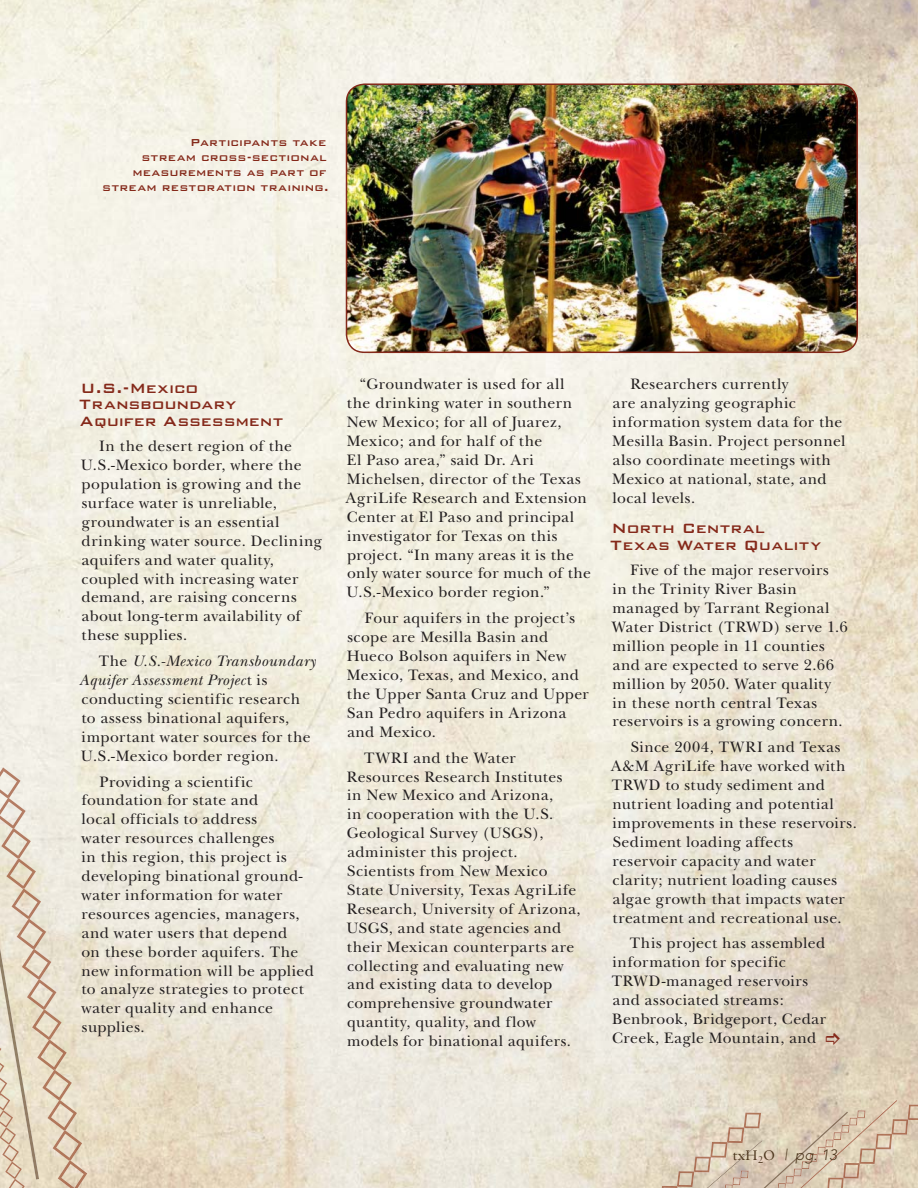
<style>
.page{position:relative;width:918px;height:1188px;background:#fff}
.page>*{position:absolute;margin:0;border:0;box-sizing:border-box;transform-origin:0 0}
.t1{font:500 18px/16.5px "Bank Gothic BT";color:#85291a}
.t2{font:15.75px/18.9px "New Baskerville";letter-spacing:.025em;color:#231f20}
.t3{font:italic 300 15px "Avenir";color:#4c361d}
.t4{font:500 13.5px/15px "Bank Gothic BT";letter-spacing:.02em;color:#85291a;text-align:right}
.s1{font-style:italic}
.s2{font-family:"Sabon";font-weight:400;font-style:normal}
</style>
<div class="page">
<img style="left:0;top:0;width:918px;height:1188px">
<img style="left:11px;top:1180px;width:14px;height:8px">
<img style="left:11px;top:767px;width:10px;height:31px">
<img style="left:11px;top:798px;width:15px;height:30px">
<img style="left:11px;top:828px;width:20px;height:30px">
<img style="left:11px;top:858px;width:25px;height:31px">
<img style="left:12px;top:888px;width:29px;height:31px">
<img style="left:17px;top:918px;width:29px;height:31px">
<img style="left:39px;top:949px;width:12px;height:30px">
<img style="left:39px;top:979px;width:18px;height:30px">
<img style="left:39px;top:1009px;width:23px;height:30px">
<img style="left:39px;top:1039px;width:28px;height:31px">
<img style="left:42px;top:1069px;width:30px;height:32px">
<img style="left:47px;top:1100px;width:30px;height:31px">
<img style="left:53px;top:1130px;width:29px;height:31px">
<img style="left:58px;top:1160px;width:29px;height:28px">
<img style="left:11px;top:948px;width:28px;height:232px">
<svg style="left:0;top:752px;width:11px;height:436px;background:#e2d5c2"></svg>
<img style="left:744px;top:1113px;width:17px;height:15px">
<img style="left:727px;top:1127px;width:17px;height:13px">
<img style="left:694px;top:1157px;width:12px;height:15px">
<img style="left:677px;top:1171px;width:17px;height:16px">
<svg style="left:662px;top:1186px;width:16px;height:2px"></svg>
<img style="left:706px;top:1140px;width:56px;height:48px">
<svg style="left:725px;top:1170px;width:24px;height:18px"></svg>
<img style="left:908px;top:1105px;width:10px;height:15px">
<img style="left:897px;top:1119px;width:11px;height:16px">
<img style="left:799px;top:1100px;width:98px;height:88px">
<img style="left:762px;top:1112px;width:86px;height:76px">
<img style="left:346px;top:83px;width:512px;height:270px">
<svg style="left:826px;top:1033px;width:14px;height:12px"></svg>
<p class="t4" style="left:102px;top:135px;width:228px">Participants take<br>stream cross-sectional measurements as part of stream restoration training.</p>
<p class="t1" style="left:80px;top:379px;width:205px">U.S.-Mexico<br>Transboundary<br>Aquifer Assessment</p>
<p class="t2" style="left:81px;top:439px;width:243px;text-indent:18px">In the desert region of the<br>U.S.-Mexico border, where the population is growing and the surface water is unreliable, groundwater is an essential drinking water source. Declining aquifers and water quality, coupled with increasing water demand, are raising concerns about long-term availability of these supplies.</p>
<p class="t2" style="left:79px;top:654px;width:238px;text-indent:20px">The <span class="s1">U.S.-Mexico Transboundary<br>Aquifer Assessment Projec</span>t is conducting scientific research to assess binational aquifers, important water sources for the<br>U.S.-Mexico border region.</p>
<p class="t2" style="left:81px;top:774px;width:234px;text-indent:18px">Providing a scientific foundation for state and<br>local officials to address<br>water resources challenges<br>in this region, this project is developing binational ground&shy;water information for water resources agencies, managers, and water users that depend<br>on these border aquifers. The new information will be applied to analyze strategies to protect water quality and enhance supplies.</p>
<p class="t2" style="left:346px;top:377px;width:247px;text-indent:14px">“Groundwater is used for all the drinking water in southern<br>New Mexico; for all of Juarez,<br>Mexico; and for half of the<br>El Paso area,” said Dr. Ari<br>Michelsen, director of the Texas<br>AgriLife Research and Extension<br>Center at El Paso and principal investigator for Texas on this project. “In many areas it is the only water source for much of the<br>U.S.-Mexico border region.”</p>
<p class="t2" style="left:347px;top:611px;width:244px;text-indent:18px">Four aquifers in the project’s scope are Mesilla Basin and<br>Hueco Bolson aquifers in New<br>Mexico, Texas, and Mexico, and the Upper Santa Cruz and Upper<br>San Pedro aquifers in Arizona and Mexico.</p>
<p class="t2" style="left:346px;top:750px;width:236px;text-indent:18px">TWRI and the Water<br>Resources Research Institutes<br>in New Mexico and Arizona,<br>in cooperation with the U.S.<br>Geological Survey (USGS), administer this project.<br>Scientists from New Mexico<br>State University, Texas AgriLife<br>Research, University of Arizona,<br>USGS, and state agencies and their Mexican counterparts are collecting and evaluating new and existing data to develop comprehensive groundwater quantity, quality, and flow models for binational aquifers.</p>
<p class="t2" style="left:612px;top:377px;width:235px;text-indent:18px">Researchers currently<br>are analyzing geographic information system data for the<br>Mesilla Basin. Project personnel also coordinate meetings with<br>Mexico at national, state, and local levels.</p>
<p class="t1" style="left:611px;top:520px;width:212px">North Central<br>Texas Water Quality</p>
<p class="t2" style="left:612px;top:563px;width:238px;text-indent:19px">Five of the major reservoirs<br>in the Trinity River Basin managed by Tarrant Regional<br>Water District (TRWD) serve 1.6 million people in 11 counties and are expected to serve 2.66 million by 2050. Water quality in these north central Texas reservoirs is a growing concern.</p>
<p class="t2" style="left:611px;top:740px;width:247px;text-indent:19px">Since 2004, TWRI and Texas<br>A&amp;M AgriLife have worked with<br>TRWD to study sediment and nutrient loading and potential improvements in these reservoirs.<br>Sediment loading affects reservoir capacity and water clarity; nutrient loading causes algae growth that impacts water treatment and recreational use.</p>
<p class="t2" style="left:612px;top:936px;width:216px;text-indent:18px">This project has assembled information for specific<br>TRWD-managed reservoirs and associated streams:<br>Benbrook, Bridgeport, Cedar<br>Creek, Eagle Mountain, and</p>
<p class="t3" style="left:733px;top:1149px;width:106px"><span class="s2">txH</span><sub>2</sub><span class="s2">O</span> | pg. 13</p>
</div>
